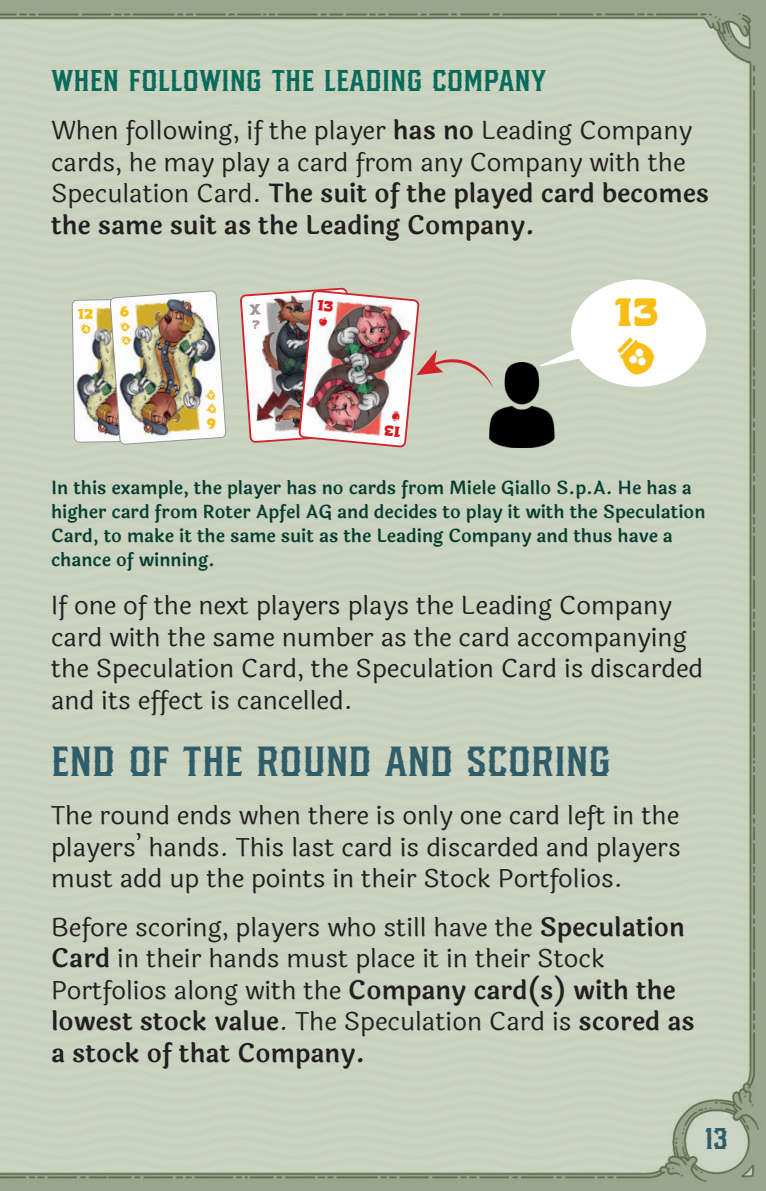
<style>
.page{position:relative;width:766px;height:1191px;background:#fff}
.page>*{position:absolute;margin:0;border:0;box-sizing:border-box;transform-origin:0 0}
.TÍTULO_1{font:42px "S&S National Currency Regular";color:#2f5d6a}
.t1{font:39.6px "Dragon";color:#f7bf15}
.CORPO_DO_TEXTO_-_des{font:30px "S&S National Currency Regular";color:#096b59}
.t2{font:30px "S&S National Currency Regular";color:#2f5d6a}
.CORPO_DO_TEXTO{font:25.5px/31.5px "Luila";color:#231f20}
.EXEMPLO{font:600 18px/24px "Luila";color:#073d30}
.s1{font-weight:600}
</style>
<div class="page">
<div style="left:0;top:0;width:765px;height:1191px;background:#cad3c0"></div>
<img style="left:493px;top:362px;width:65px;height:85px">
<svg style="left:534px;top:279px;width:172px;height:108px"></svg>
<img style="left:617px;top:337px;width:37px;height:37px">
<img style="left:72px;top:291px;width:154px;height:153px">
<img style="left:239px;top:288px;width:254px;height:161px">
<p class="CORPO_DO_TEXTO_-_des" style="left:51px;top:62px;width:497px">WHEN FOLLOWING THE LEADING COMPANY</p>
<p class="CORPO_DO_TEXTO" style="left:51px;top:115px;width:659px">When following, if the player <span class="s1">has no</span> Leading Company cards, he may play a card from any Company with the Speculation Card. <span class="s1">The suit of the played card becomes the same suit as the Leading Company.</span></p>
<p class="t1" style="left:613px;top:284px;width:47px">13</p>
<p class="EXEMPLO" style="left:51px;top:476px;width:655px">In this example, the player has no cards from Miele Giallo S.p.A. He has a higher card from Roter Apfel AG and decides to play it with the Speculation Card, to make it the same suit as the Leading Company and thus have a chance of winning.</p>
<p class="CORPO_DO_TEXTO" style="left:51px;top:590px;width:653px">If one of the next players plays the Leading Company card with the same number as the card accompanying the Speculation Card, the Speculation Card is discarded and its effect is cancelled.</p>
<p class="TÍTULO_1" style="left:51px;top:736px;width:561px">END OF THE ROUND AND SCORING</p>
<p class="CORPO_DO_TEXTO" style="left:51px;top:800px;width:631px;text-align:justify">The round ends when there is only one card left in the players’ hands. This last card is discarded and players must add up the points in their Stock Portfolios.</p>
<p class="CORPO_DO_TEXTO" style="left:51px;top:912px;width:645px">Before scoring, players who still have the <span class="s1">Speculation Card</span> in their hands must place it in their Stock Portfolios along with the <span class="s1">Company card(s) with the lowest stock value</span>. The Speculation Card is <span class="s1">scored as a stock of that Company.</span></p>
<p class="t2" style="left:704px;top:1121px;width:25px">13</p>
</div>
